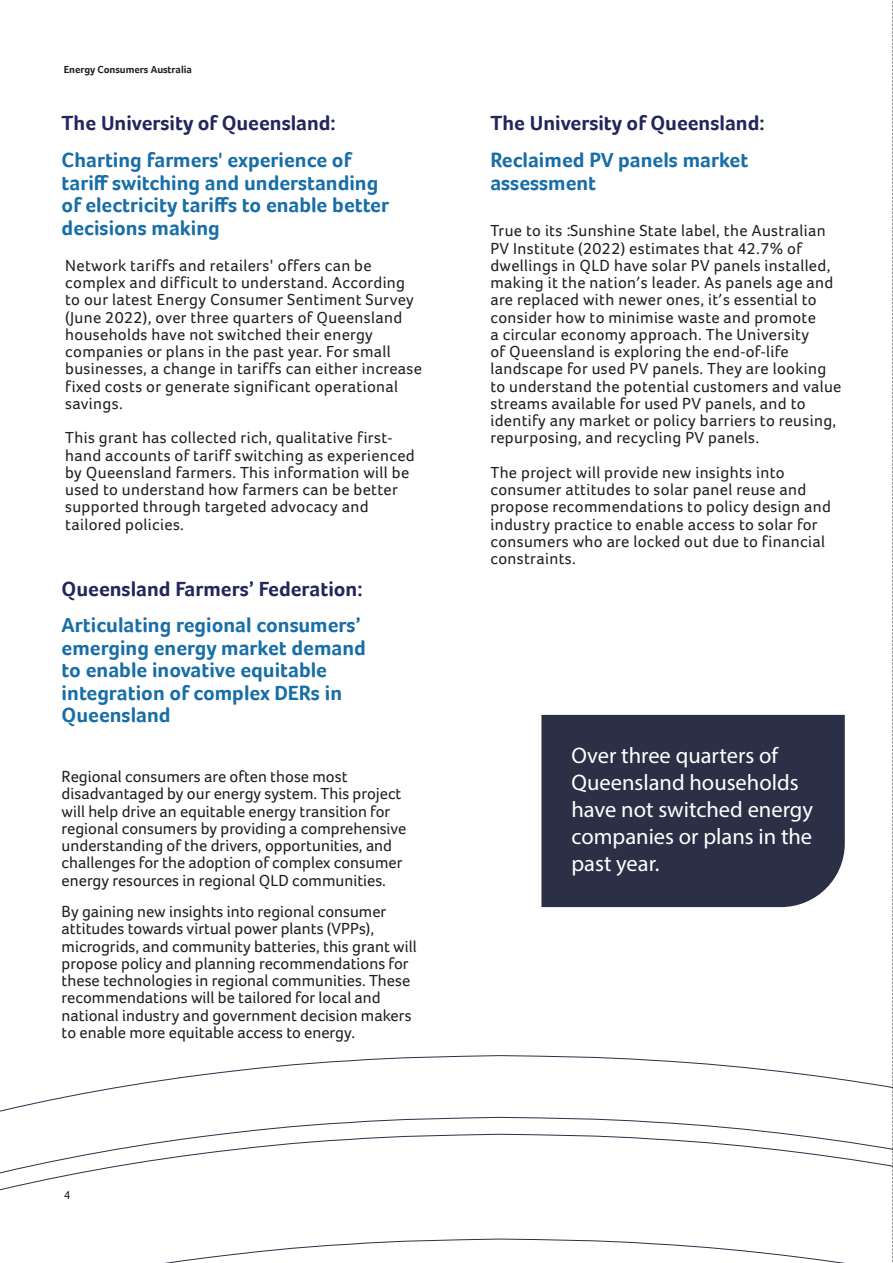
<style>
.page{position:relative;width:893px;height:1263px;background:#fff}
.page>*{position:absolute;margin:0;border:0;box-sizing:border-box;transform-origin:0 0}
.t1{font:22.5px/27px "Myriad Pro";color:#fff}
.ECA_Heading_1{font:700 21px/22.5px "Foco";color:#186ea7}
.ECA_Heading_1-2{font:700 21px "Foco";color:#22265c}
.ECA_Text{font:16.5px/17.2px "Foco";letter-spacing:.02em;color:#231f20}
.ECA_Heading_1-3{font:16.5px/17.2px "Foco";color:#231f20}
.t2{font:12px "Foco";color:#231f20}
.t3{font:700 10.5px "Foco";color:#231f20}
.s1{font-family:"Calibri"}
</style>
<div class="page">
<svg style="left:0;top:1055px;width:892px;height:208px"></svg>
<svg style="left:892px;top:1px;width:1px;height:1261px"></svg>
<div style="left:541px;top:715px;width:304px;height:192px;background:#2c3047"></div>
<p class="t3" style="left:64px;top:63px;width:130px">Energy Consumers Australia</p>
<p class="ECA_Heading_1-2" style="left:62px;top:111px;width:276px">The University of Queensland:</p>
<p class="ECA_Heading_1" style="left:62px;top:149px;width:329px">Charting farmers' experience of tariff switching and understanding of electricity tariffs to enable better decisions making</p>
<p class="ECA_Text" style="left:65px;top:257px;width:358px">Network tariffs and retailers<span class="s1">'</span> offers can be complex and difficult to understand. According to our latest Energy Consumer Sentiment Survey (June 2022), over three quarters of Queensland households have not switched their energy companies or plans in the past year. For small businesses, a change in tariffs can either increase fixed costs or generate significant operational savings.</p>
<p class="ECA_Text" style="left:65px;top:429px;width:351px">This grant has collected rich, qualitative first&shy;hand accounts of tariff switching as experienced by Queensland farmers. This information will be used to understand how farmers can be better supported through targeted advocacy and tailored policies.</p>
<p class="ECA_Heading_1-2" style="left:62px;top:576px;width:302px">Queensland Farmers’ Federation:</p>
<p class="ECA_Heading_1" style="left:62px;top:614px;width:306px">Articulating regional consumers’ emerging energy market demand to enable inovative equitable integration of complex DERs in<br>Queensland</p>
<p class="ECA_Heading_1-3" style="left:62px;top:768px;width:346px">Regional consumers are often those most disadvantaged by our energy system. This project will help drive an equitable energy transition for regional consumers by providing a comprehensive understanding of the drivers, opportunities, and challenges for the adoption of complex consumer energy resources in regional QLD communities.</p>
<p class="ECA_Heading_1-3" style="left:62px;top:903px;width:356px">By gaining new insights into regional consumer attitudes towards virtual power plants (VPPs), microgrids, and community batteries, this grant will propose policy and planning recommendations for these technologies in regional communities. These recommendations will be tailored for local and national industry and government decision makers to enable more equitable access to energy.</p>
<p class="t2" style="left:64px;top:1189px;width:8px">4</p>
<p class="ECA_Heading_1-2" style="left:490px;top:111px;width:276px">The University of Queensland:</p>
<p class="ECA_Heading_1" style="left:490px;top:149px;width:259px">Reclaimed PV panels market assessment</p>
<p class="ECA_Text" style="left:490px;top:222px;width:353px">True to its Sunshine State label, the Australian PV Institute (2022) estimates that 42.7% of dwellings in QLD have solar PV panels installed, making it the nation<span class="s1">’</span>s leader. As panels age and are replaced with newer ones, it<span class="s1">’</span>s essential to consider how to minimise waste and promote<br>a circular economy approach. The University<br>of Queensland is exploring the end<span class="s1">-</span>of<span class="s1">-</span>life landscape for used PV panels. They are looking to understand the potential customers and value streams available for used PV panels, and to identify any market or policy barriers to reusing, repurposing, and recycling PV panels.</p>
<p class="ECA_Text" style="left:490px;top:464px;width:342px">The project will provide new insights into consumer attitudes to solar panel reuse and propose recommendations to policy design and industry practice to enable access to solar for consumers who are locked out due to financial constraints.</p>
<p class="t1" style="left:571px;top:742px;width:243px">Over three quarters of<br>Queensland households have not switched energy companies or plans in the past year.</p>
</div>
